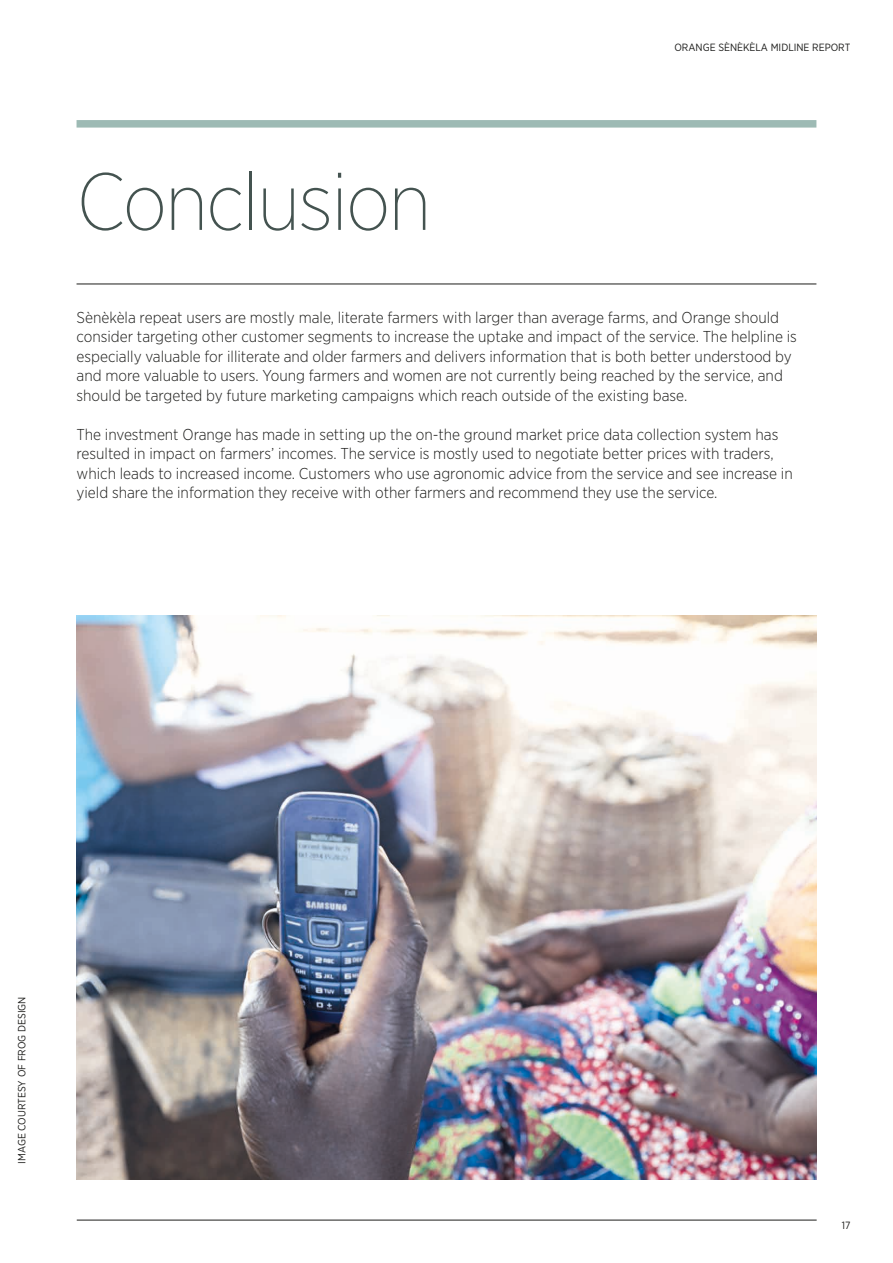
<style>
.page{position:relative;width:893px;height:1263px;background:#fff}
.page>*{position:absolute;margin:0;border:0;box-sizing:border-box;transform-origin:0 0}
.t1{font:200 81px "Gotham Narrow";letter-spacing:-.02em;color:#445350}
.t2{font:300 15.75px/19.5px "Gotham Narrow";color:#1d1d1b}
.t3{font:10.5px "Gotham Narrow";color:#1d1d1b}
</style>
<div class="page">
<div style="left:77px;top:120px;width:739px;height:8px;background:#9dbab4"></div>
<hr style="left:77px;top:284px;width:739px;height:1px;background:#1d1d1b">
<hr style="left:77px;top:1220px;width:740px;height:1px;background:#1d1d1b">
<img style="left:77px;top:615px;width:739px;height:565px">
<h1 class="t1" style="left:77px;top:153px;width:356px">Conclusion</h1>
<p class="t3" style="left:674px;top:41px;width:177px">ORANGE SÈNÈKÈLA MIDLINE REPORT</p>
<p class="t2" style="left:77px;top:307px;width:722px">Sènèkèla repeat users are mostly male, literate farmers with larger than average farms, and Orange should consider targeting other customer segments to increase the uptake and impact of the service. The helpline is especially valuable for illiterate and older farmers and delivers information that is both better understood by and more valuable to users. Young farmers and women are not currently being reached by the service, and should be targeted by future marketing campaigns which reach outside of the existing base.</p>
<p class="t2" style="left:77px;top:424px;width:718px">The investment Orange has made in setting up the on-the ground market price data collection system has resulted in impact on farmers’ incomes. The service is mostly used to negotiate better prices with traders, which leads to increased income. Customers who use agronomic advice from the service and see increase in yield share the information they receive with other farmers and recommend they use the service.</p>
<p class="t3" style="left:15px;top:1164px;width:169px;rotate:-90deg">IMAGE COURTESY OF FROG DESIGN</p>
<p class="t3" style="left:842px;top:1219px;width:10px">17</p>
</div>
